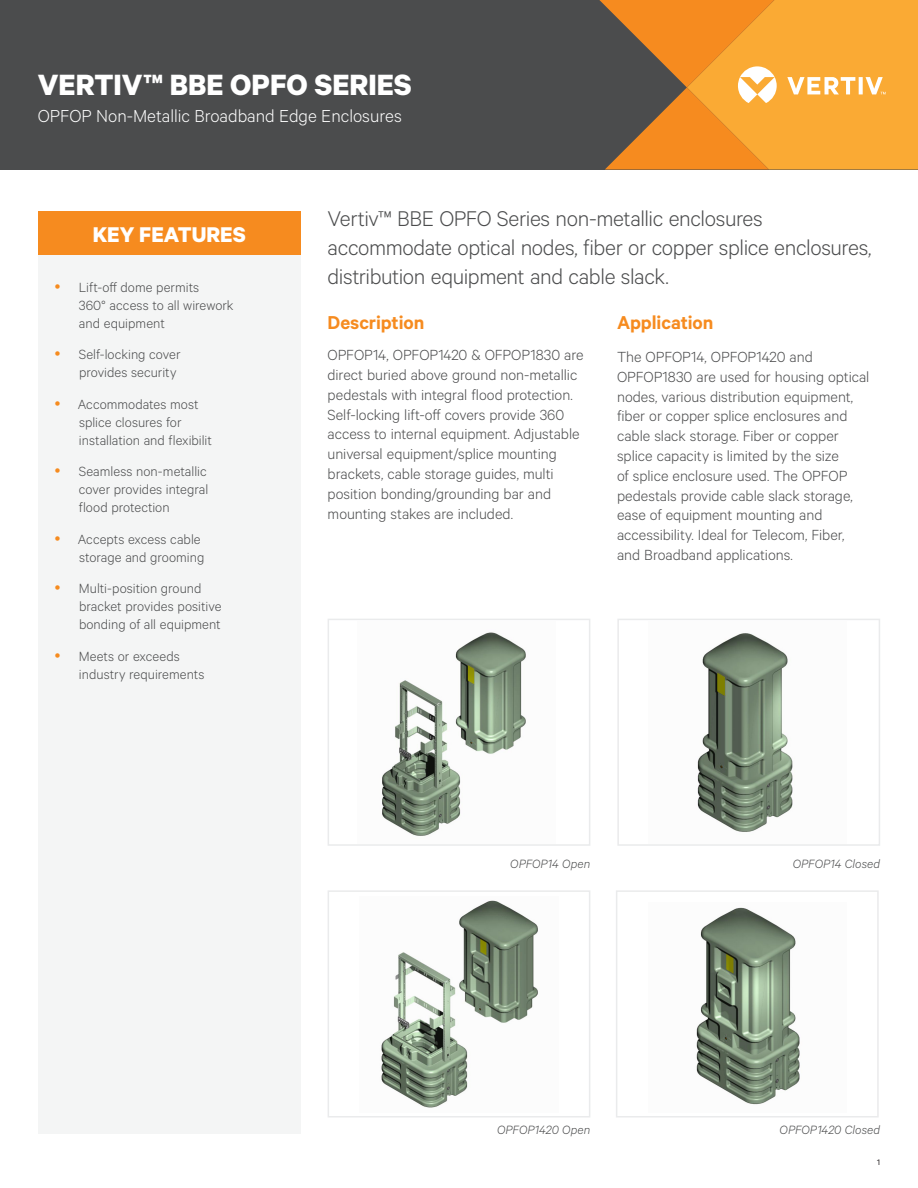
<style>
.page{position:relative;width:918px;height:1188px;background:#fff}
.page>*{position:absolute;margin:0;border:0;box-sizing:border-box;transform-origin:0 0}
.Vertiv_Header_Title{font:700 33px "Calibre";color:#fff}
.Vertiv_Lead-in{font:300 24px/28.8px "Calibre";letter-spacing:-.015em;color:#4b4c4d}
.Orange_Box_Heading{font:700 24px "Calibre";color:#fff}
.Vertiv_Orange_Main_H{font:600 21px "Calibre";letter-spacing:-.005em;color:#f68b1f}
.Vertiv_Header_Subtit{font:300 19.5px "Calibre";color:#fff}
.Vertiv_Body_Text{font:300 16.5px/19.8px "Calibre";color:#4b4c4d}
.t1{font:300 15px/18px "Calibre";color:#4b4c4d}
.Vertiv_Caption{font:italic 300 13.5px "Calibre";letter-spacing:.005em;color:#4b4c4d}
.t2{font:9px "Calibre";color:#231f20}
</style>
<div class="page">
<div style="left:0;top:0;width:545px;height:170px;background:#4b4c4d"></div>
<svg style="left:545px;top:0;width:373px;height:170px"></svg>
<div style="left:38px;top:254px;width:263px;height:880px;background:#f4f5f5"></div>
<div style="left:38px;top:211px;width:263px;height:43px;background:#f68b1f"></div>
<img style="left:697px;top:633px;width:96px;height:199px">
<img style="left:382px;top:632px;width:144px;height:204px">
<img style="left:696px;top:907px;width:104px;height:198px">
<img style="left:381px;top:900px;width:157px;height:208px">
<div style="left:328px;top:619px;width:262px;height:227px;border:2px solid #eaebec"></div>
<div style="left:328px;top:890px;width:262px;height:228px;border:2px solid #eaebec"></div>
<div style="left:616px;top:890px;width:263px;height:228px;border:2px solid #eaebec"></div>
<div style="left:617px;top:619px;width:263px;height:227px;border:2px solid #eaebec"></div>
<p class="Vertiv_Header_Title" style="left:38px;top:64px;width:376px">VERTIV™ BBE OPFO SERIES</p>
<p class="Vertiv_Header_Subtit" style="left:38px;top:104px;width:366px">OPFOP Non-Metallic Broadband Edge Enclosures</p>
<p class="Orange_Box_Heading" style="left:93px;top:219px;width:155px">KEY FEATURES</p>
<p class="t1" style="left:79px;top:277px;width:156px">Lift-off dome permits<br>360° access to all wirework and equipment</p>
<p class="t1" style="left:79px;top:345px;width:103px">Self-locking cover provides security</p>
<p class="t1" style="left:78px;top:394px;width:136px">Accommodates most splice closures for installation and flexibilit</p>
<p class="t1" style="left:79px;top:462px;width:131px;text-align:justify">Seamless non-metallic cover provides integral flood protection</p>
<p class="t1" style="left:78px;top:529px;width:128px">Accepts excess cable storage and grooming</p>
<p class="t1" style="left:79px;top:579px;width:144px">Multi-position ground bracket provides positive bonding of all equipment</p>
<p class="t1" style="left:79px;top:646px;width:127px">Meets or exceeds industry requirements</p>
<p class="Vertiv_Lead-in" style="left:328px;top:203px;width:546px">Vertiv™ BBE OPFO Series non-metallic enclosures accommodate optical nodes, fiber or copper splice enclosures, distribution equipment and cable slack.</p>
<p class="Vertiv_Orange_Main_H" style="left:328px;top:310px;width:98px">Description</p>
<p class="Vertiv_Orange_Main_H" style="left:617px;top:310px;width:98px">Application</p>
<p class="Vertiv_Body_Text" style="left:328px;top:345px;width:258px">OPFOP14, OPFOP1420 &amp; OFPOP1830 are direct buried above ground non-metallic pedestals with integral flood protection.<br>Self-locking lift-off covers provide 360 access to internal equipment. Adjustable universal equipment/splice mounting brackets, cable storage guides, multi position bonding/grounding bar and mounting stakes are included.</p>
<p class="Vertiv_Body_Text" style="left:617px;top:346px;width:254px">The OPFOP14, OPFOP1420 and OPFOP1830 are used for housing optical nodes, various distribution equipment, fiber or copper splice enclosures and cable slack storage. Fiber or copper splice capacity is limited by the size<br>of splice enclosure used. The OPFOP pedestals provide cable slack storage, ease of equipment mounting and accessibility. Ideal for Telecom, Fiber, and Broadband applications.</p>
<p class="Vertiv_Caption" style="left:510px;top:856px;width:82px">OPFOP14 Open</p>
<p class="Vertiv_Caption" style="left:793px;top:856px;width:89px">OPFOP14 Closed</p>
<p class="Vertiv_Caption" style="left:497px;top:1122px;width:95px">OPFOP1420 Open</p>
<p class="Vertiv_Caption" style="left:780px;top:1122px;width:102px">OPFOP1420 Closed</p>
<p class="t2" style="left:877px;top:1157px;width:4px">1</p>
</div>
